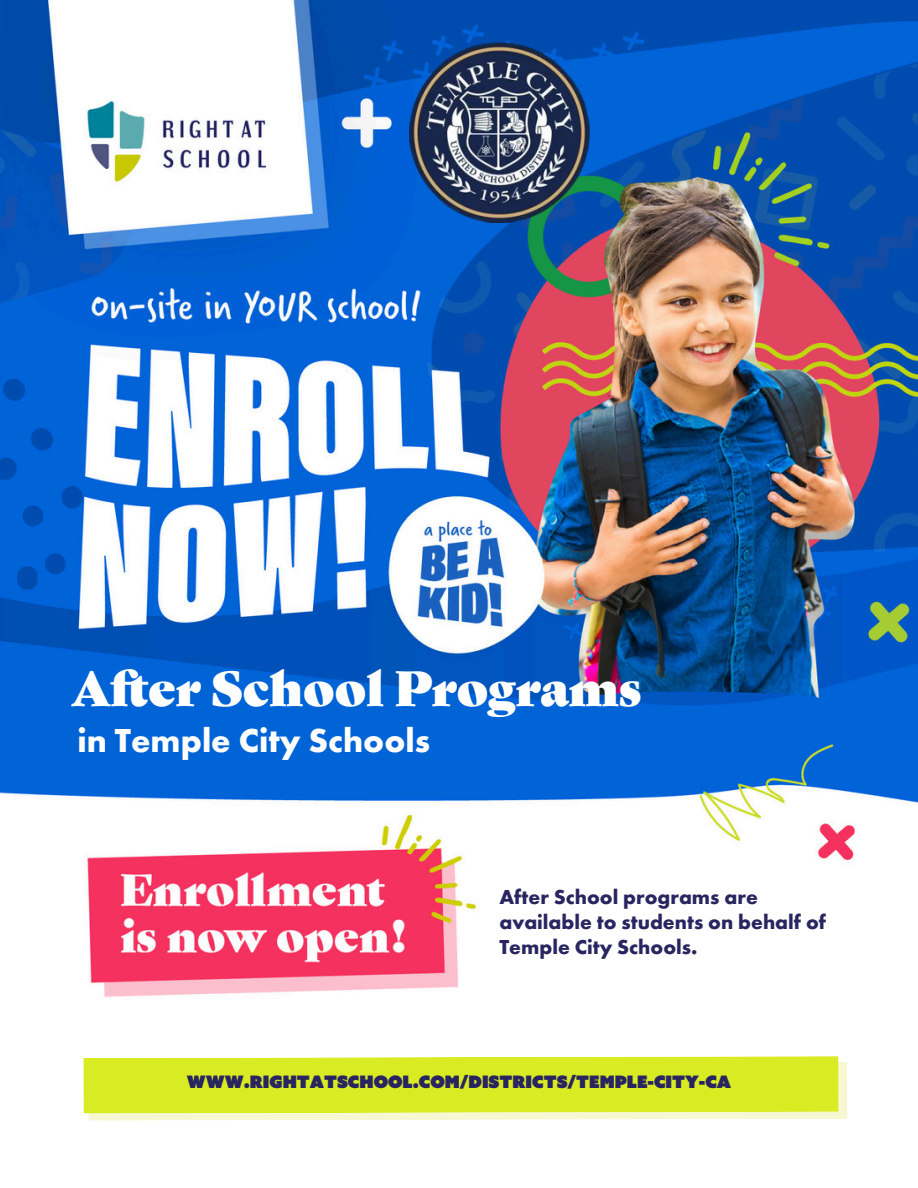
<style>
.page{position:relative;width:918px;height:1188px;background:#fff}
.page>*{position:absolute;margin:0;border:0;box-sizing:border-box;transform-origin:0 0}
.t1{font:48px "Gastromond";color:#fff}
.t2{font:700 34.5px "Futura PT";color:#fff}
.t3{font:700 21px/24.8px "Futura PT";color:#282560}
.t4{font:17.1px "Azo Super";color:#282560}
</style>
<div class="page">
<img style="left:0;top:0;width:918px;height:998px">
<svg style="left:88px;top:1062px;width:759px;height:59px;fill:#f7f7d1"></svg>
<div style="left:83px;top:1056px;width:756px;height:58px;background:#d9eb22"></div>
<img style="left:410px;top:42px;width:180px;height:180px">
<h3 class="t1" style="left:72px;top:669px;width:572px">After School Programs</h3>
<p class="t2" style="left:77px;top:718px;width:354px">in Temple City Schools</p>
<h1 class="t3" style="left:499px;top:885px;width:328px">After School programs are available to students on behalf of<br>Temple City Schools.</h1>
<h2 class="t4" style="left:187px;top:1071px;width:546px">WWW.RIGHTATSCHOOL.COM/DISTRICTS/TEMPLE-CITY-CA</h2>
</div>
